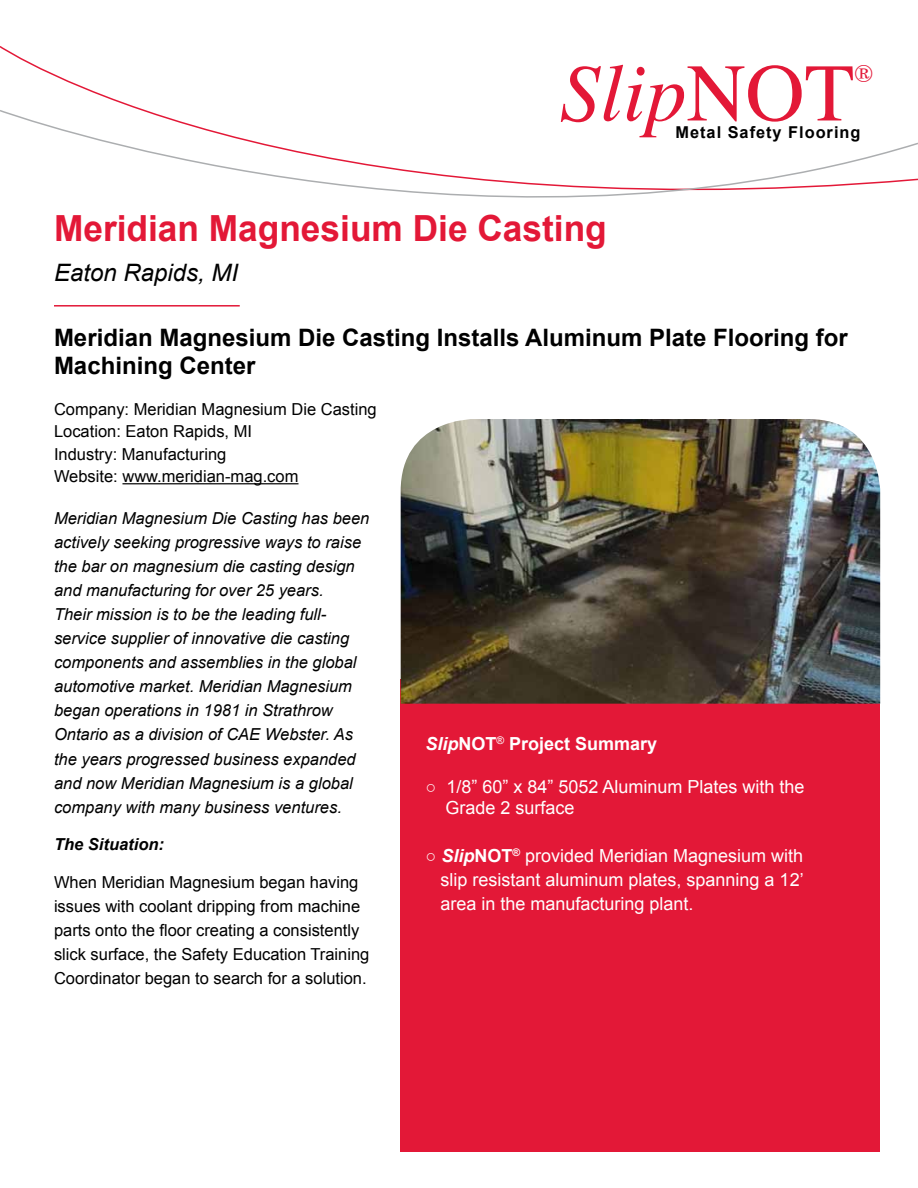
<style>
.page{position:relative;width:918px;height:1188px;background:#fff}
.page>*{position:absolute;margin:0;border:0;box-sizing:border-box;transform-origin:0 0}
.t1{font:italic 81.75px "Times";color:#e31837}
.t2{font:700 36px "Arial";color:#e31837}
.t3{font:24.75px "Times";color:#e31837}
.t4{font:700 24px/28.5px "Arial";color:#000}
.t5{font:italic 24px "Arial";color:#000}
.t6{font:18px/24px "Arial";color:#fff}
.t7{font:700 18px "Arial";color:#fff}
.t8{font:italic 16.5px/24px "Arial";color:#000}
.t9{font:16.5px/24px "Arial";color:#000}
.t10{font:italic 700 16.5px "Arial";color:#000}
.t11{font:700 16.35px "Arial";letter-spacing:.06em;color:#000}
.s1{font-style:normal}
.s2{font-style:italic}
.s3{font-weight:700;font-style:italic}
.s4{font-weight:700}
</style>
<div class="page">
<svg style="left:0;top:109px;width:918px;height:89px"></svg>
<hr style="left:122px;top:483px;width:177px;height:1px;background:#000">
<hr style="left:54px;top:305px;width:186px;height:2px;background:#e31837">
<div style="left:401px;top:679px;width:479px;height:473px;background:#e31837"></div>
<img style="left:401px;top:419px;width:479px;height:285px">
<h1 class="t1" style="left:559px;top:22px;width:297px">Slip<span class="s1">NOT</span></h1>
<h3 class="t3" style="left:855px;top:50px;width:20px">®</h3>
<p class="t11" style="left:676px;top:121px;width:186px">Metal Safety Flooring</p>
<h2 class="t2" style="left:54px;top:204px;width:554px">Meridian Magnesium Die Casting</h2>
<h3 class="t5" style="left:54px;top:257px;width:186px">Eaton Rapids, MI</h3>
<h3 class="t4" style="left:54px;top:324px;width:795px">Meridian Magnesium Die Casting Installs Aluminum Plate Flooring for<br>Machining Center</h3>
<p class="t9" style="left:54px;top:398px;width:324px;line-height:22.5px">Company: Meridian Magnesium Die Casting<br>Location: Eaton Rapids, MI<br>Industry: Manufacturing<br>Website: www.meridian-mag.com</p>
<p class="t8" style="left:54px;top:507px;width:317px">Meridian Magnesium Die Casting has been actively seeking progressive ways to raise the bar on magnesium die casting design and manufacturing for over 25 years.<br>Their mission is to be the leading full&shy;service supplier of innovative die casting components and assemblies in the global automotive market. Meridian Magnesium began operations in 1981 in Strathrow Ontario as a division of CAE Webster. As the years progressed business expanded and now Meridian Magnesium is a global company with many business ventures.</p>
<p class="t10" style="left:54px;top:834px;width:112px">The Situation:</p>
<p class="t9" style="left:54px;top:870px;width:317px">When Meridian Magnesium began having issues with coolant dripping from machine parts onto the floor creating a consistently slick surface, the Safety Education Training Coordinator began to search for a solution.</p>
<p class="t7" style="left:426px;top:731px;width:233px"><span class="s2">Slip</span>NOT<sup>®</sup> Project Summary</p>
<p class="t6" style="left:446px;top:776px;width:361px;line-height:21.6px;text-indent:-20px"><span class="s3">○</span> 1/8” 60” x 84” 5052 Aluminum Plates with the<br>Grade 2 surface</p>
<p class="t6" style="left:441px;top:844px;width:365px;text-align:justify;text-indent:-15px"><span class="s3">○ Slip</span><span class="s4">NOT</span><sup>®</sup> provided Meridian Magnesium with slip resistant aluminum plates, spanning a 12’ area in the manufacturing plant.</p>
</div>
